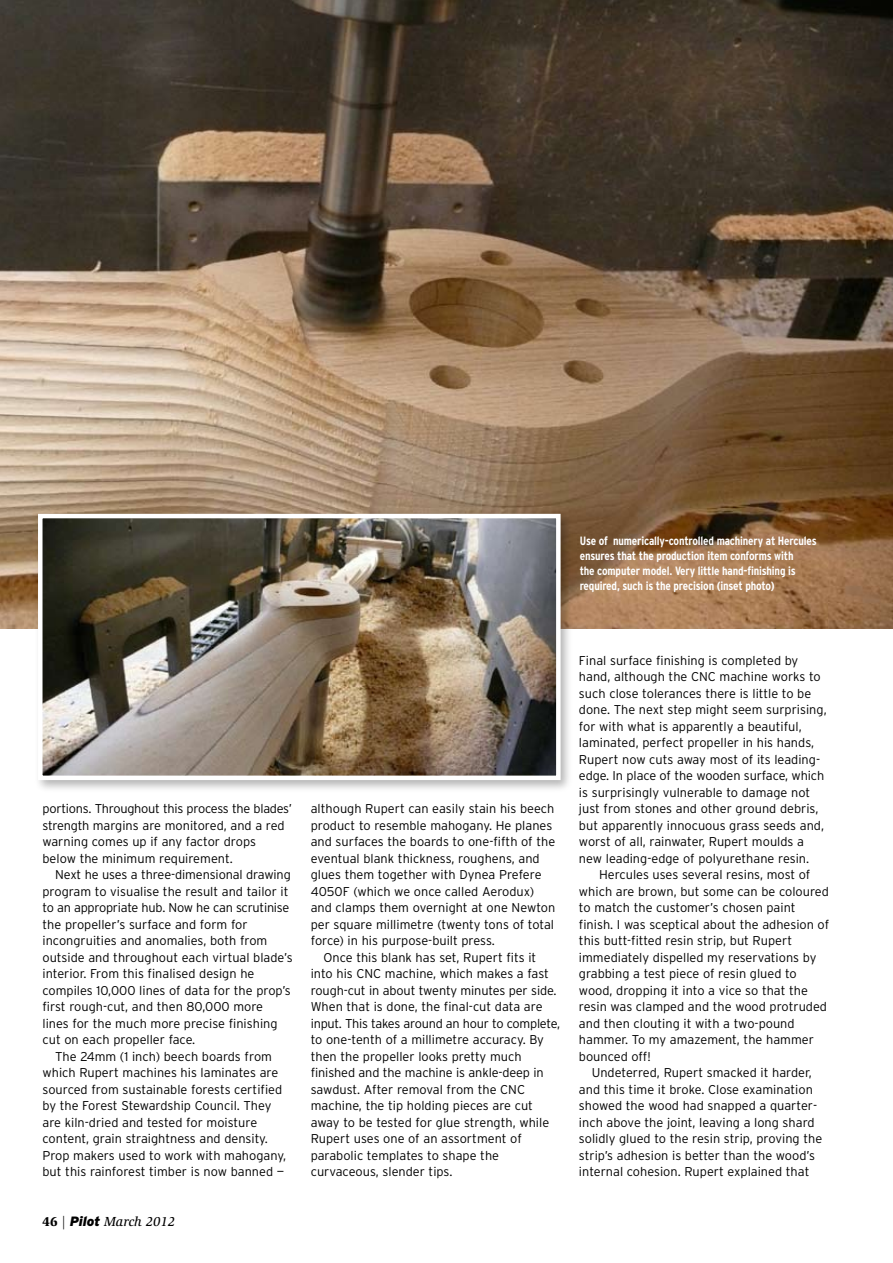
<style>
.page{position:relative;width:893px;height:1263px;background:#fff}
.page>*{position:absolute;margin:0;border:0;box-sizing:border-box;transform-origin:0 0}
.t1{font:italic 500 13.5px "Slimbach";color:#000}
.t2{font:300 12.75px/16.5px "Interstate";color:#000}
.t3{font:300 12.75px "Interstate";letter-spacing:-.02em;color:#000}
.t4{font:700 condensed 12px/15px "Interstate";letter-spacing:-.015em;color:#fff}
.s1{font-weight:900;font-style:normal}
.s2{font-weight:400;font-style:normal}
.s3{font-family:"Interstate";font-weight:900}
</style>
<div class="page">
<img style="left:0;top:0;width:893px;height:629px">
<div style="left:32px;top:508px;width:543px;height:286px;background:#000;opacity:.3"></div>
<img style="left:43px;top:519px;width:513px;height:256px">
<div style="left:38px;top:514px;width:523px;height:266px;border:4px solid #fff"></div>
<p class="t4" style="left:580px;top:534px;width:238px">Use of numerically-controlled machinery at Hercules ensures that the production item conforms with<br>the computer model. Very little hand-finishing is required, such is the precision (inset photo)</p>
<p class="t2" style="left:43px;top:800px;width:251px">portions. Throughout this process the blades’ strength margins are monitored, and a red warning comes up if any factor drops below the minimum requirement.</p>
<p class="t2" style="left:55px;top:866px;width:237px">Next he uses a three-dimensional drawing</p>
<p class="t2" style="left:43px;top:883px;width:248px">program to visualise the result and tailor it</p>
<p class="t3" style="left:43px;top:900px;width:248px">to an appropriate hub. Now he can scrutinise</p>
<p class="t2" style="left:43px;top:916px;width:207px">the propeller’s surface and form for</p>
<p class="t2" style="left:43px;top:932px;width:226px">incongruities and anomalies, both from</p>
<p class="t2" style="left:43px;top:949px;width:252px">outside and throughout each virtual blade’s</p>
<p class="t2" style="left:43px;top:965px;width:213px">interior. From this finalised design he</p>
<p class="t2" style="left:43px;top:982px;width:250px">compiles 10,000 lines of data for the prop’s</p>
<p class="t2" style="left:43px;top:998px;width:222px">first rough-cut, and then 80,000 more</p>
<p class="t2" style="left:43px;top:1015px;width:237px">lines for the much more precise finishing</p>
<p class="t2" style="left:43px;top:1031px;width:154px">cut on each propeller face.</p>
<p class="t2" style="left:55px;top:1048px;width:218px">The 24mm (1 inch) beech boards from</p>
<p class="t2" style="left:43px;top:1064px;width:237px">which Rupert machines his laminates are</p>
<p class="t2" style="left:43px;top:1081px;width:241px">sourced from sustainable forests certified</p>
<p class="t2" style="left:43px;top:1097px;width:231px">by the Forest Stewardship Council. They</p>
<p class="t2" style="left:43px;top:1114px;width:216px">are kiln-dried and tested for moisture</p>
<p class="t2" style="left:43px;top:1130px;width:227px">content, grain straightness and density.</p>
<p class="t2" style="left:43px;top:1147px;width:245px">Prop makers used to work with mahogany,</p>
<p class="t2" style="left:43px;top:1163px;width:243px">but this rainforest timber is now banned —</p>
<p class="t1" style="left:43px;top:1213px;width:134px"><span class="s1">46</span> <span class="s2">|</span> <span class="s3">Pilot</span> March 2012</p>
<p class="t2" style="left:311px;top:800px;width:246px">although Rupert can easily stain his beech product to resemble mahogany. He planes and surfaces the boards to one-fifth of the eventual blank thickness, roughens, and glues them together with Dynea Prefere 4050F (which we once called Aerodux) and clamps them overnight at one Newton per square millimetre (twenty tons of total force) in his purpose-built press.</p>
<p class="t2" style="left:311px;top:949px;width:251px;text-indent:13px">Once this blank has set, Rupert fits it into his CNC machine, which makes a fast rough-cut in about twenty minutes per side.<br>When that is done, the final-cut data are input. This takes around an hour to complete, to one-tenth of a millimetre accuracy. By then the propeller looks pretty much finished and the machine is ankle-deep in sawdust. After removal from the CNC machine, the tip holding pieces are cut away to be tested for glue strength, while Rupert uses one of an assortment of parabolic templates to shape the curvaceous, slender tips.</p>
<p class="t2" style="left:579px;top:652px;width:249px">Final surface finishing is completed by hand, although the CNC machine works to such close tolerances there is little to be done. The next step might seem surprising, for with what is apparently a beautiful, laminated, perfect propeller in his hands, Rupert now cuts away most of its leading&shy;edge. In place of the wooden surface, which is surprisingly vulnerable to damage not just from stones and other ground debris, but apparently innocuous grass seeds and, worst of all, rainwater, Rupert moulds a new leading-edge of polyurethane resin.</p>
<p class="t2" style="left:579px;top:866px;width:252px;text-indent:20px">Hercules uses several resins, most of which are brown, but some can be coloured to match the customer’s chosen paint finish. I was sceptical about the adhesion of this butt-fitted resin strip, but Rupert immediately dispelled my reservations by grabbing a test piece of resin glued to wood, dropping it into a vice so that the resin was clamped and the wood protruded and then clouting it with a two-pound hammer. To my amazement, the hammer bounced off!</p>
<p class="t2" style="left:579px;top:1064px;width:245px;text-indent:13px">Undeterred, Rupert smacked it harder, and this time it broke. Close examination showed the wood had snapped a quarter&shy;inch above the joint, leaving a long shard solidly glued to the resin strip, proving the strip’s adhesion is better than the wood’s internal cohesion. Rupert explained that</p>
</div>
